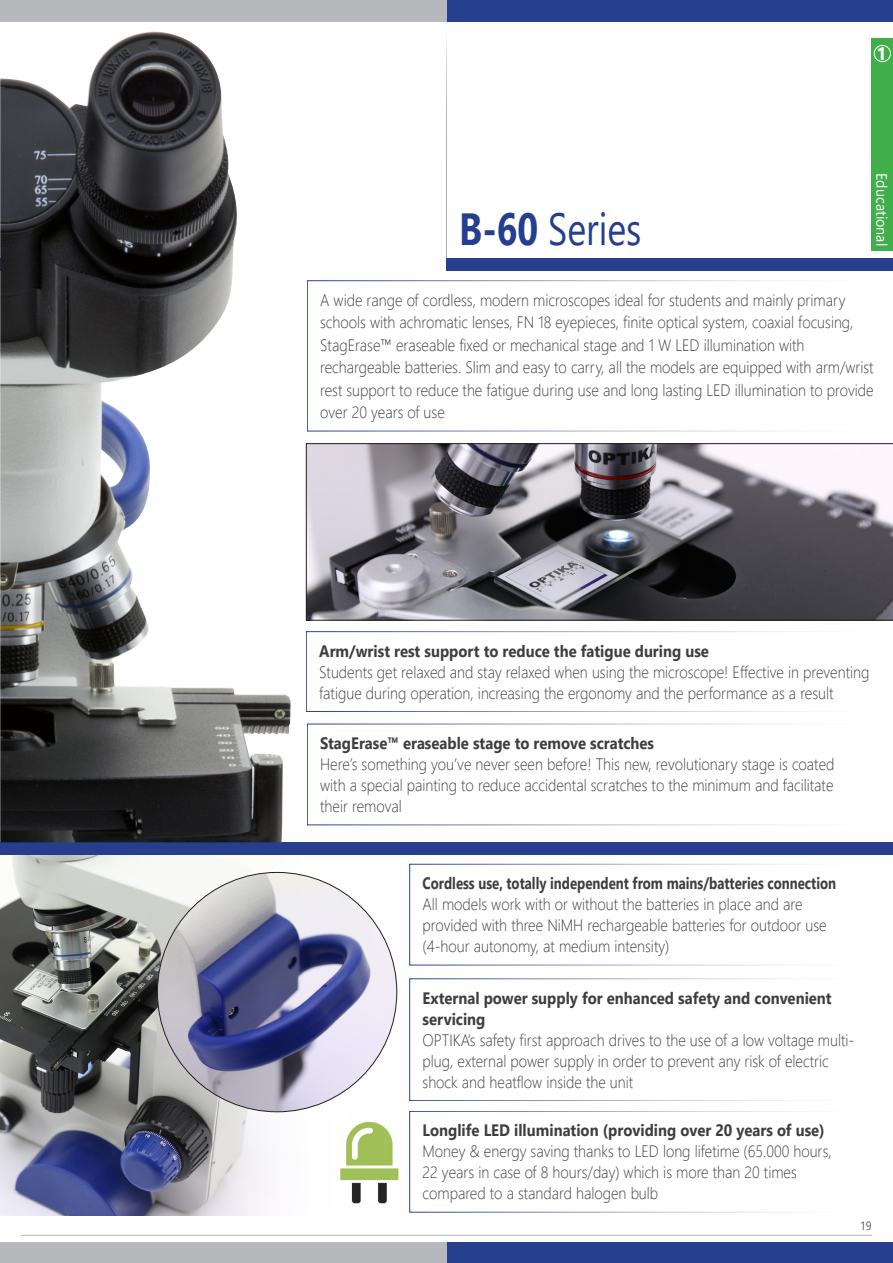
<style>
.page{position:relative;width:893px;height:1263px;background:#fff}
.page>*{position:absolute;margin:0;border:0;box-sizing:border-box;transform-origin:0 0}
.t1{font:45px "Segoe UI";color:#253f8e;scale:.8 1}
.t2{font:700 18px "Segoe UI";color:#fff}
.t3{font:300 16.5px/21px "Segoe UI";color:#3e3e3f;scale:.9 1}
.t4{font:700 16.5px/21px "Segoe UI";color:#3e3e3f;scale:.9 1}
.t5{font:700 16.5px "Segoe UI";color:#3e3e3f;scale:.8 1}
.t6{font:15px "Segoe UI";color:#fff;scale:.95 1}
.t7{font:12px "Segoe UI";color:#57585a;scale:.9 1}
.s1{font-weight:700}
</style>
<div class="page">
<hr style="left:21px;top:1233px;width:851px;height:2px;background:#f6f6f7">
<div style="left:446px;top:1242px;width:447px;height:21px;background:#253f8e"></div>
<div style="left:446px;top:0;width:447px;height:21px;background:#253f8e"></div>
<div style="left:0;top:0;width:446px;height:21px;background:#b7b8bb"></div>
<div style="left:0;top:1242px;width:446px;height:21px;background:#b7b8bb"></div>
<svg style="left:306px;top:443px;width:587px;height:177px;background:#7c7a81"></svg>
<div style="left:0;top:842px;width:893px;height:13px;background:#253f8e"></div>
<div style="left:409px;top:1111px;width:463px;height:101px;border:1px solid #fff"></div>
<div style="left:307px;top:724px;width:586px;height:101px;border:1px solid #fff"></div>
<div style="left:307px;top:281px;width:586px;height:150px;border:1px solid #fff"></div>
<div style="left:446px;top:258px;width:447px;height:12px;background:#253f8e"></div>
<img style="left:0;top:31px;width:291px;height:811px">
<img style="left:0;top:855px;width:398px;height:360px">
<img style="left:157px;top:872px;width:240px;height:240px;border-radius:120px">
<div style="left:409px;top:864px;width:463px;height:101px;border:1px solid #fff"></div>
<div style="left:409px;top:979px;width:463px;height:122px;border:1px solid #fff"></div>
<img style="left:334px;top:1116px;width:65px;height:92px">
<div style="left:306px;top:631px;width:587px;height:81px;border:1px solid #fff"></div>
<img style="left:0;top:270px;width:1px;height:572px">
<div style="left:872px;top:38px;width:21px;height:212px;background:#40ae49"></div>
<div style="left:874px;top:45px;width:17px;height:17px;border:1px solid #fff;border-radius:50%"></div>
<h1 class="t1" style="left:459px;top:186px;width:229px"><span class="s1">B-60</span> Series</h1>
<p class="t2" style="left:876px;top:36px;width:12px">1</p>
<p class="t6" style="left:896px;top:173px;width:78px;rotate:90deg">Educational</p>
<p class="t3" style="left:320px;top:287px;width:616px;line-height:22.5px">A wide range of cordless, modern microscopes ideal for students and mainly primary schools with achromatic lenses, FN 18 eyepieces, finite optical system, coaxial focusing, StagErase™ eraseable fixed or mechanical stage and 1 W LED illumination with rechargeable batteries. Slim and easy to carry, all the models are equipped with arm/wrist rest support to reduce the fatigue during use and long lasting LED illumination to provide over 20 years of use</p>
<p class="t4" style="left:319px;top:639px;width:435px">Arm/wrist rest support to reduce the fatigue during use</p>
<p class="t3" style="left:319px;top:660px;width:613px">Students get relaxed and stay relaxed when using the microscope! Effective in preventing fatigue during operation, increasing the ergonomy and the performance as a result</p>
<p class="t4" style="left:320px;top:731px;width:373px">StagErase™ eraseable stage to remove scratches</p>
<p class="t3" style="left:320px;top:752px;width:573px;text-align:justify">Here’s something you’ve never seen before! This new, revolutionary stage is coated with a special painting to reduce accidental scratches to the minimum and facilitate their removal</p>
<p class="t5" style="left:423px;top:868px;width:519px">Cordless use, totally independent from mains/batteries connection</p>
<p class="t3" style="left:423px;top:892px;width:450px">All models work with or without the batteries in place and are provided with three NiMH rechargeable batteries for outdoor use (4-hour autonomy, at medium intensity)</p>
<p class="t4" style="left:423px;top:986px;width:456px">External power supply for enhanced safety and convenient servicing</p>
<p class="t3" style="left:423px;top:1028px;width:481px">OPTIKA’s safety first approach drives to the use of a low voltage multi&shy;plug, external power supply in order to prevent any risk of electric shock and heatflow inside the unit</p>
<p class="t4" style="left:423px;top:1118px;width:448px">Longlife LED illumination (providing over 20 years of use)</p>
<p class="t3" style="left:423px;top:1139px;width:456px">Money &amp; energy saving thanks to LED long lifetime (65.000 hours,<br>22 years in case of 8 hours/day) which is more than 20 times compared to a standard halogen bulb</p>
<p class="t7" style="left:860px;top:1214px;width:14px">19</p>
</div>
